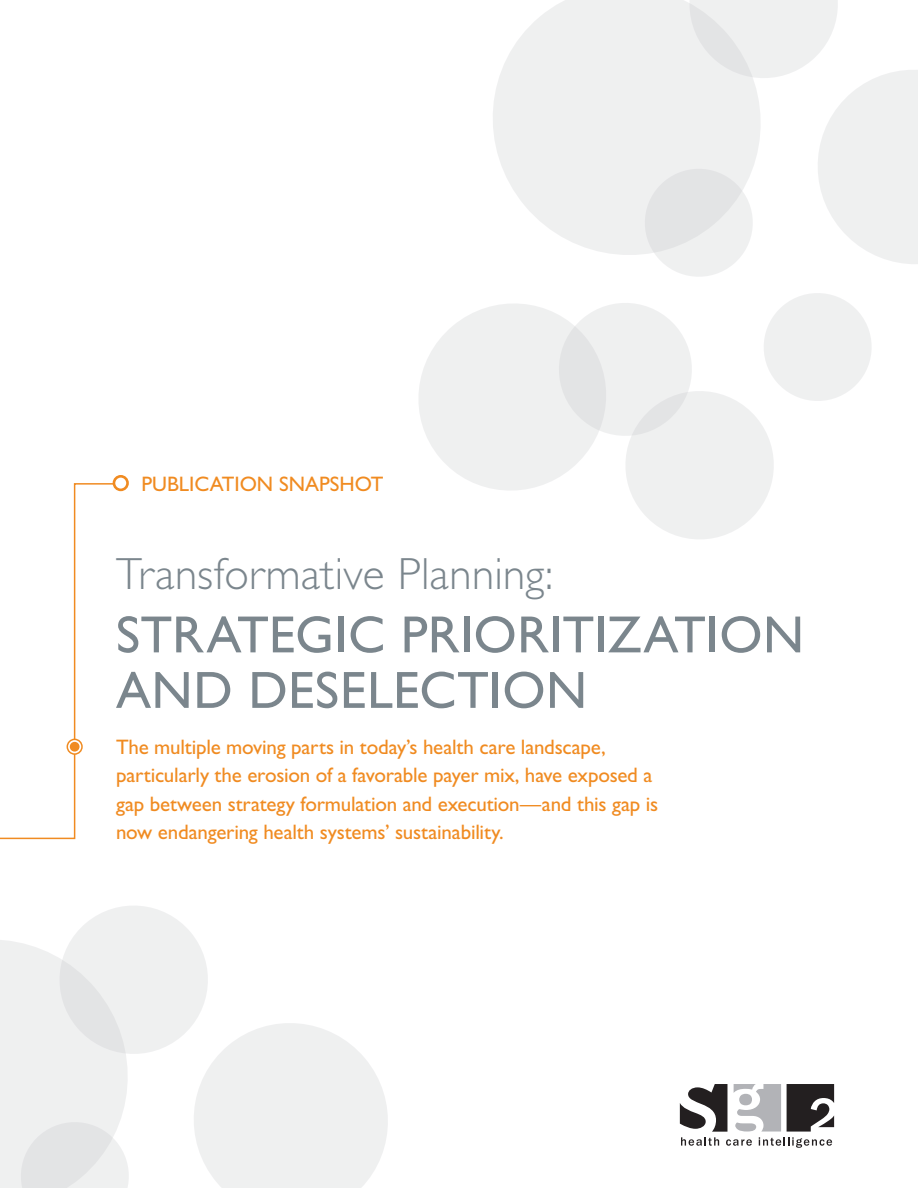
<style>
.page{position:relative;width:918px;height:1188px;background:#fff}
.page>*{position:absolute;margin:0;border:0;box-sizing:border-box;transform-origin:0 0}
.t1{font:52.5px/55.5px "Gill Sans Std";letter-spacing:.005em;color:#7b868d}
.t2{font:300 45.15px "Gill Sans Std";letter-spacing:.005em;color:#7b868d}
.t3{font:21px/28.5px "Gill Sans Std";letter-spacing:-.01em;color:#f08b21}
.t4{font:21px "Gill Sans Std";color:#f08b21}
</style>
<div class="page">
<svg style="left:419px;top:304px;width:132px;height:186px;fill:#eff0f0"></svg>
<svg style="left:680px;top:1084px;width:154px;height:64px"></svg>
<svg style="left:0;top:482px;width:118px;height:358px"></svg>
<div style="left:114px;top:476px;width:14px;height:14px;background:#fff;border-radius:50%"></div>
<div style="left:113px;top:475px;width:16px;height:16px;border:3px solid #f08b21;border-radius:50%"></div>
<svg style="left:67px;top:739px;width:15px;height:15px"></svg>
<div style="left:67px;top:739px;width:16px;height:16px;border:2px solid #f08b21;border-radius:50%"></div>
<div style="left:70px;top:742px;width:10px;height:10px;background:#f08b21;border-radius:50%"></div>
<svg style="left:493px;top:9px;width:58px;height:221px;fill:#eff0f0"></svg>
<svg style="left:551px;top:0;width:367px;height:539px"></svg>
<svg style="left:0;top:906px;width:388px;height:282px"></svg>
<p class="t4" style="left:142px;top:472px;width:243px">PUBLICATION SNAPSHOT</p>
<h2 class="t2" style="left:116px;top:548px;width:439px">Transformative Planning:</h2>
<h1 class="t1" style="left:116px;top:607px;width:690px">STRATEGIC PRIORITIZATION<br>AND DESELECTION</h1>
<p class="t3" style="left:116px;top:732px;width:544px">The multiple moving parts in today’s health care landscape, particularly the erosion of a favorable payer mix, have exposed a gap between strategy formulation and execution—and this gap is now endangering health systems’ sustainability.</p>
</div>
